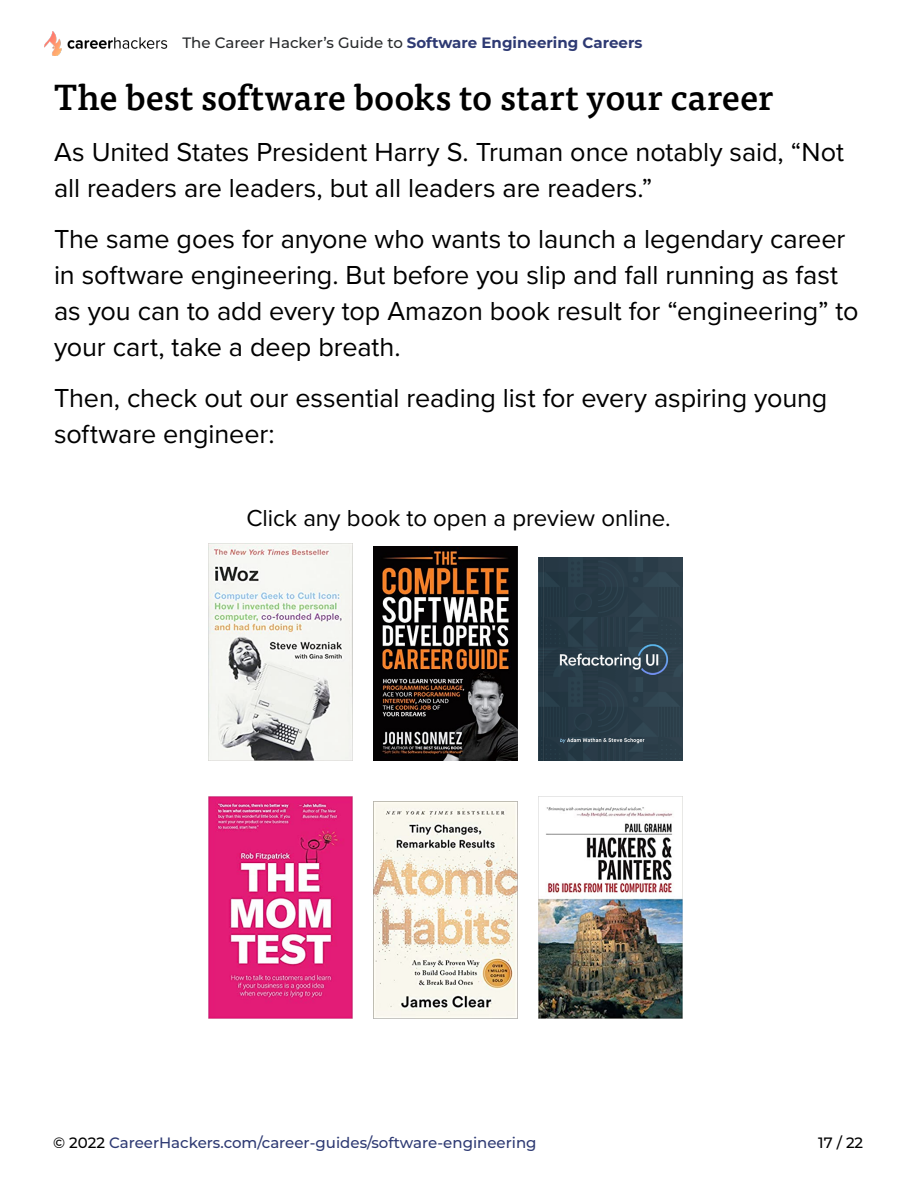
<style>
.page{position:relative;width:918px;height:1188px;background:#fff}
.page>*{position:absolute;margin:0;border:0;box-sizing:border-box;transform-origin:0 0}
.t1{font:500 36px "Tisa Pro";letter-spacing:-.005em;color:#000}
.t2{font:27px/36px "Proxima Nova";letter-spacing:-.005em;color:#000}
.t3{font:24px "Proxima Nova";letter-spacing:-.005em;color:#000}
.t4{font:500 15px "Montserrat";color:#2e3a73}
.t5{font:700 15px "Montserrat";color:#2e3a73}
.t6{font:500 15px "Montserrat";color:#000}
.s1{font-weight:500;color:#282a2c}
.s2{color:#000}
</style>
<div class="page">
<img style="left:44px;top:32px;width:123px;height:23px">
<img style="left:374px;top:547px;width:143px;height:214px">
<img style="left:208px;top:543px;width:144px;height:218px">
<img style="left:539px;top:557px;width:144px;height:204px">
<img style="left:374px;top:801px;width:143px;height:217px">
<img style="left:208px;top:797px;width:144px;height:221px">
<img style="left:539px;top:797px;width:144px;height:221px">
<p class="t5" style="left:182px;top:32px;width:462px"><span class="s1">The Career Hacker’s Guide to</span> Software Engineering Careers</p>
<h1 class="t1" style="left:54px;top:70px;width:721px">The best software books to start your career</h1>
<p class="t2" style="left:54px;top:133px;width:791px">As United States President Harry S. Truman once notably said, “Not all readers are leaders, but all leaders are readers.”</p>
<p class="t2" style="left:54px;top:220px;width:806px">The same goes for anyone who wants to launch a legendary career in software engineering. But before you slip and fall running as fast as you can to add every top Amazon book result for “engineering” to your cart, take a deep breath.</p>
<p class="t2" style="left:54px;top:379px;width:775px">Then, check out our essential reading list for every aspiring young software engineer:</p>
<p class="t3" style="left:246px;top:500px;width:426px">Click any book to open a preview online.</p>
<p class="t4" style="left:53px;top:1132px;width:485px"><span class="s2">© 2022</span> CareerHackers.com/career-guides/software-engineering</p>
<p class="t6" style="left:818px;top:1132px;width:47px">17 / 22</p>
</div>
